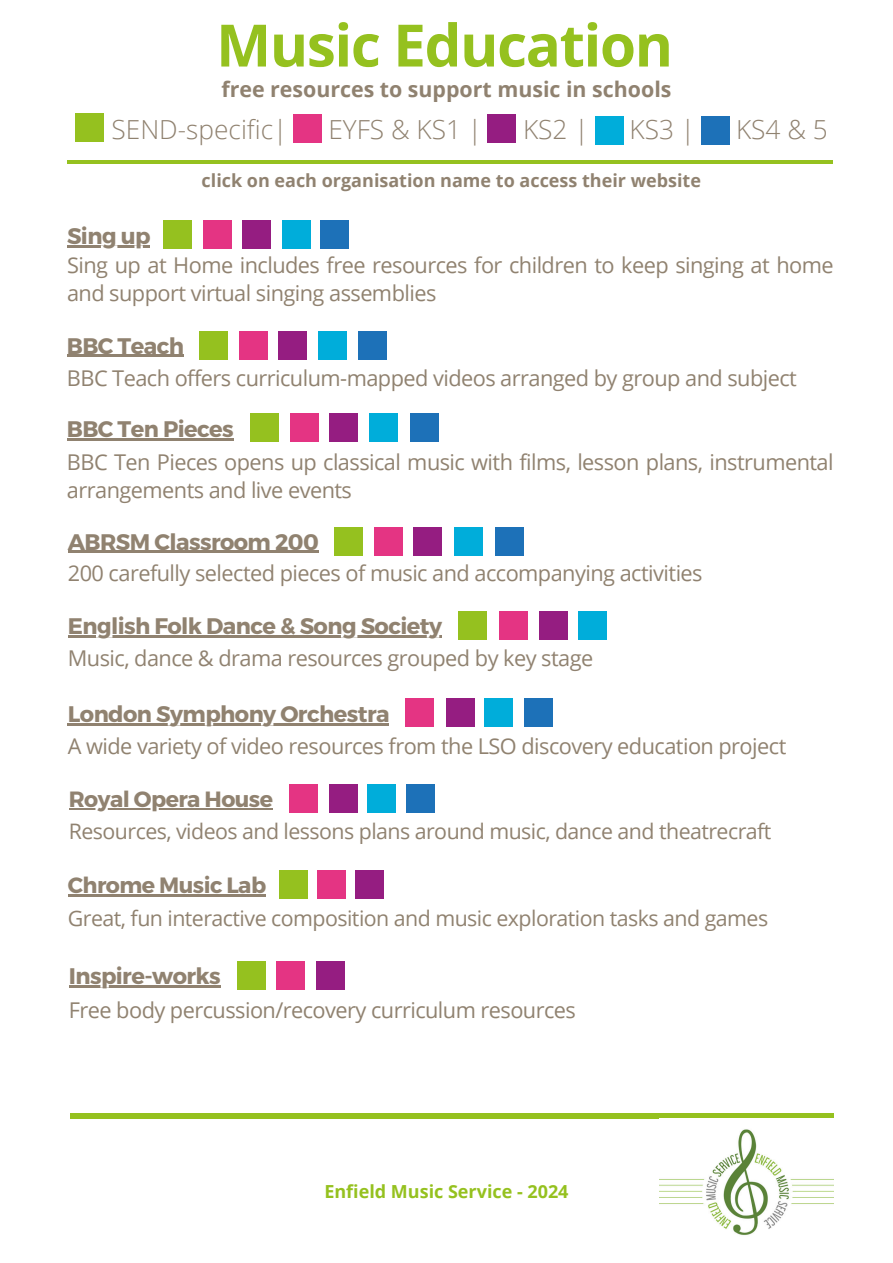
<style>
.page{position:relative;width:893px;height:1263px;background:#fff}
.page>*{position:absolute;margin:0;border:0;box-sizing:border-box;transform-origin:0 0}
.t1{font:700 58.5px "Open Sans";letter-spacing:-.025em;color:#95c11f}
.t2{font:300 26.25px "Open Sans";color:#908270}
.t3{font:700 22.5px "Montserrat";letter-spacing:-.025em;color:#908270}
.t4{font:700 22.12px "Montserrat";letter-spacing:-.025em;color:#908270}
.t5{font:700 22.05px "Montserrat";letter-spacing:-.025em;color:#908270}
.t6{font:21.75px/28.1px "Open Sans";letter-spacing:-.025em;color:#908270}
.t7{font:21.38px "Open Sans";letter-spacing:-.025em;color:#908270}
.t8{font:700 21.38px "Open Sans";color:#908270}
.t9{font:700 18px "Open Sans";color:#908270}
.t10{font:700 18px "Open Sans";color:#95c11f}
</style>
<div class="page">
<hr style="left:67px;top:160px;width:766px;height:4px;background:#95c11f">
<div style="left:76px;top:113px;width:28px;height:29px;background:#95c11f"></div>
<div style="left:293px;top:114px;width:28px;height:29px;background:#e43483"></div>
<div style="left:487px;top:114px;width:29px;height:29px;background:#951d81"></div>
<div style="left:595px;top:116px;width:28px;height:28px;background:#00adda"></div>
<div style="left:701px;top:116px;width:29px;height:28px;background:#1d71b8"></div>
<hr style="left:67px;top:246px;width:83px;height:2px;background:#908270">
<div style="left:163px;top:220px;width:29px;height:29px;background:#95c11f"></div>
<div style="left:203px;top:220px;width:28px;height:29px;background:#e43483"></div>
<div style="left:242px;top:220px;width:29px;height:29px;background:#951d81"></div>
<div style="left:282px;top:220px;width:29px;height:29px;background:#00adda"></div>
<div style="left:320px;top:220px;width:29px;height:29px;background:#1d71b8"></div>
<hr style="left:67px;top:355px;width:116px;height:2px;background:#908270">
<div style="left:199px;top:331px;width:29px;height:29px;background:#95c11f"></div>
<div style="left:239px;top:331px;width:28px;height:29px;background:#e43483"></div>
<div style="left:278px;top:331px;width:29px;height:29px;background:#951d81"></div>
<div style="left:318px;top:331px;width:29px;height:29px;background:#00adda"></div>
<div style="left:358px;top:331px;width:28px;height:29px;background:#1d71b8"></div>
<hr style="left:67px;top:438px;width:166px;height:2px;background:#908270">
<div style="left:250px;top:413px;width:29px;height:29px;background:#95c11f"></div>
<div style="left:290px;top:413px;width:29px;height:29px;background:#e43483"></div>
<div style="left:329px;top:413px;width:29px;height:29px;background:#951d81"></div>
<div style="left:369px;top:413px;width:29px;height:29px;background:#00adda"></div>
<div style="left:410px;top:413px;width:29px;height:29px;background:#1d71b8"></div>
<hr style="left:68px;top:551px;width:250px;height:2px;background:#908270">
<div style="left:334px;top:527px;width:29px;height:29px;background:#95c11f"></div>
<div style="left:374px;top:527px;width:29px;height:29px;background:#e43483"></div>
<div style="left:413px;top:527px;width:29px;height:29px;background:#951d81"></div>
<div style="left:454px;top:527px;width:28px;height:29px;background:#00adda"></div>
<div style="left:495px;top:527px;width:29px;height:29px;background:#1d71b8"></div>
<hr style="left:68px;top:635px;width:373px;height:2px;background:#908270">
<div style="left:499px;top:611px;width:28px;height:28px;background:#e43483"></div>
<div style="left:539px;top:611px;width:29px;height:28px;background:#951d81"></div>
<div style="left:578px;top:611px;width:29px;height:28px;background:#00adda"></div>
<div style="left:458px;top:611px;width:29px;height:28px;background:#95c11f"></div>
<hr style="left:68px;top:723px;width:321px;height:2px;background:#908270">
<div style="left:405px;top:699px;width:29px;height:28px;background:#e43483"></div>
<div style="left:446px;top:699px;width:28px;height:28px;background:#951d81"></div>
<div style="left:484px;top:699px;width:29px;height:28px;background:#00adda"></div>
<div style="left:524px;top:699px;width:29px;height:28px;background:#1d71b8"></div>
<hr style="left:69px;top:808px;width:203px;height:2px;background:#908270">
<div style="left:290px;top:784px;width:28px;height:28px;background:#e43483"></div>
<div style="left:329px;top:784px;width:28px;height:28px;background:#951d81"></div>
<div style="left:367px;top:784px;width:28px;height:28px;background:#00adda"></div>
<div style="left:407px;top:784px;width:28px;height:28px;background:#1d71b8"></div>
<hr style="left:68px;top:894px;width:198px;height:2px;background:#908270">
<div style="left:355px;top:871px;width:28px;height:28px;background:#951d81"></div>
<div style="left:279px;top:871px;width:28px;height:28px;background:#95c11f"></div>
<div style="left:317px;top:871px;width:29px;height:28px;background:#e43483"></div>
<div style="left:70px;top:1113px;width:763px;height:5px;background:#95c11f"></div>
<hr style="left:69px;top:985px;width:151px;height:2px;background:#908270">
<div style="left:276px;top:961px;width:29px;height:29px;background:#e43483"></div>
<div style="left:316px;top:961px;width:28px;height:29px;background:#951d81"></div>
<div style="left:237px;top:961px;width:29px;height:29px;background:#95c11f"></div>
<img style="left:659px;top:1129px;width:174px;height:106px">
<h4 class="t1" style="left:216px;top:4px;width:458px">Music Education</h4>
<h3 class="t8" style="left:221px;top:74px;width:451px">free resources to support music in schools</h3>
<h1 class="t2" style="left:112px;top:111px;width:177px">SEND-specific|</h1>
<h1 class="t2" style="left:328px;top:111px;width:155px">EYFS &amp; KS1 |</h1>
<h1 class="t2" style="left:523px;top:111px;width:67px">KS2 |</h1>
<h1 class="t2" style="left:629px;top:111px;width:67px">KS3 |</h1>
<h1 class="t2" style="left:736px;top:111px;width:93px">KS4 &amp; 5</h1>
<h2 class="t3" style="left:67px;top:222px;width:85px">Sing up</h2>
<p class="t9" style="left:202px;top:168px;width:501px">click on each organisation name to access their website</p>
<h3 class="t6" style="left:67px;top:250px;width:768px">Sing up at Home includes free resources for children to keep singing at home and support virtual singing assemblies</h3>
<p class="t3" style="left:67px;top:331px;width:119px">BBC Teach</p>
<h3 class="t6" style="left:67px;top:363px;width:731px">BBC Teach offers curriculum-mapped videos arranged by group and subject</h3>
<h4 class="t3" style="left:67px;top:414px;width:168px">BBC Ten Pieces</h4>
<h3 class="t6" style="left:67px;top:447px;width:768px">BBC Ten Pieces opens up classical music with films, lesson plans, instrumental arrangements and live events</h3>
<h4 class="t3" style="left:68px;top:527px;width:253px">ABRSM Classroom 200</h4>
<h3 class="t6" style="left:68px;top:559px;width:636px">200 carefully selected pieces of music and accompanying activities</h3>
<h4 class="t3" style="left:68px;top:611px;width:376px">English Folk Dance &amp; Song Society</h4>
<h3 class="t6" style="left:68px;top:643px;width:527px">Music, dance &amp; drama resources grouped by key stage</h3>
<h4 class="t3" style="left:68px;top:699px;width:323px">London Symphony Orchestra</h4>
<h3 class="t6" style="left:68px;top:731px;width:720px">A wide variety of video resources from the LSO discovery education project</h3>
<h4 class="t5" style="left:69px;top:785px;width:206px">Royal Opera House</h4>
<h3 class="t7" style="left:69px;top:816px;width:704px">Resources, videos and lessons plans around music, dance and theatrecraft</h3>
<h4 class="t4" style="left:68px;top:871px;width:200px">Chrome Music Lab</h4>
<h3 class="t7" style="left:68px;top:903px;width:702px">Great, fun interactive composition and music exploration tasks and games</h3>
<h4 class="t3" style="left:69px;top:961px;width:153px">Inspire-works</h4>
<h4 class="t6" style="left:69px;top:995px;width:508px">Free body percussion/recovery curriculum resources</h4>
<p class="t10" style="left:324px;top:1178px;width:246px">Enfield Music Service - 2024</p>
</div>
